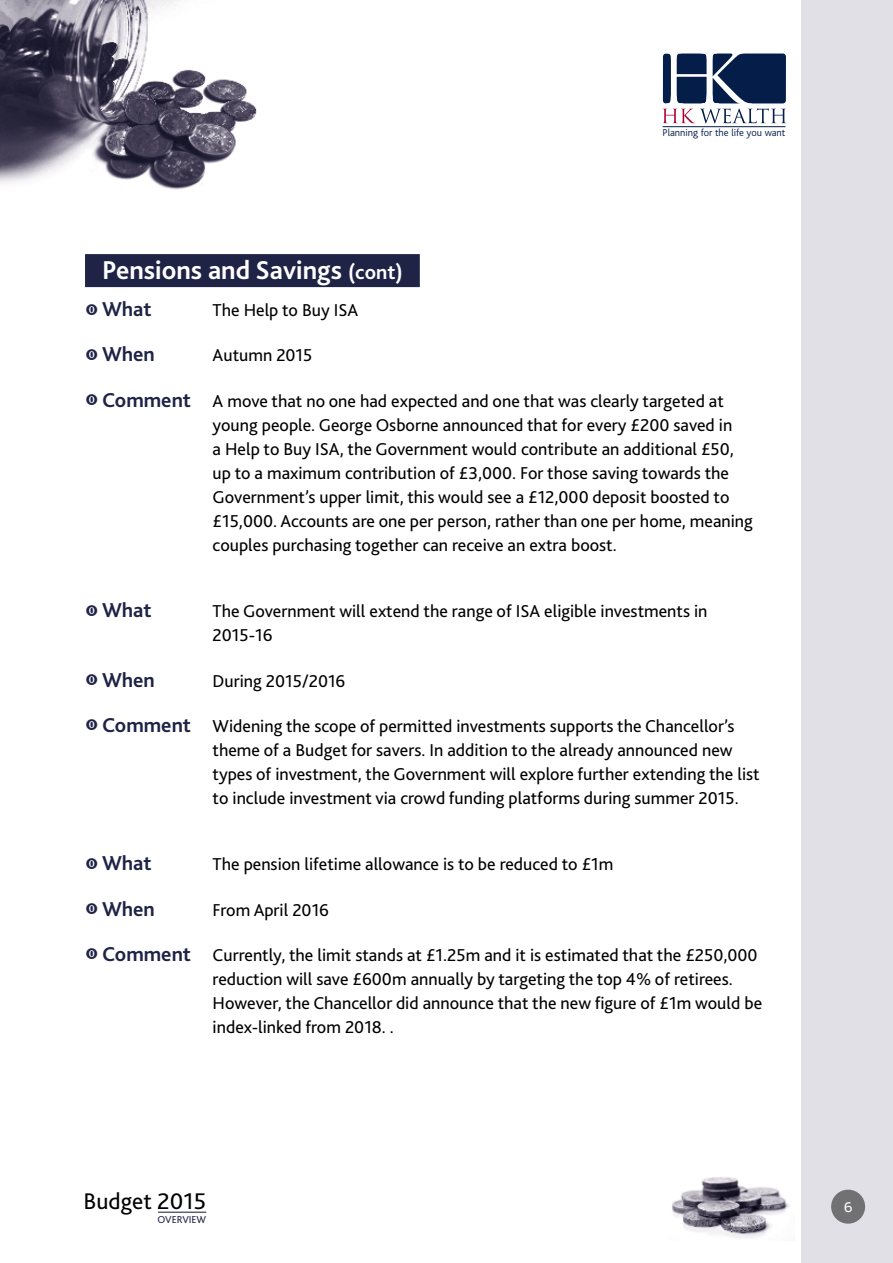
<style>
.page{position:relative;width:893px;height:1263px;background:#fff}
.page>*{position:absolute;margin:0;border:0;box-sizing:border-box;transform-origin:0 0}
.t1{font:700 27px "Bliss 2";color:#fff}
.t2{font:23.7px "Bliss 2";color:#000}
.t3{font:700 21px "Bliss 2";color:#1f2345}
.t4{font:18px/24px "Bliss 2";color:#000}
.t5{font:15px "Mako";color:#fff}
.t6{font:300 10.5px "Bliss";color:#051d49}
.t7{font:10.5px "Bliss 2";color:#1f2345}
.s1{font-size:21px}
.s2{color:#1f2345}
.s3{font-weight:700;font-size:21px;color:#1f2345}
</style>
<div class="page">
<div style="left:801px;top:0;width:92px;height:1263px;background:#e2e0e7"></div>
<hr style="left:158px;top:1212px;width:48px;height:1px;background:#1f2345">
<img style="left:0;top:0;width:257px;height:190px">
<img style="left:672px;top:1177px;width:117px;height:61px">
<hr style="left:663px;top:126px;width:122px;height:1px;background:#051d49">
<svg style="left:663px;top:53px;width:123px;height:70px"></svg>
<div style="left:85px;top:254px;width:335px;height:33px;background:#1f2345"></div>
<p class="t6" style="left:663px;top:127px;width:124px">Planning for the life you want</p>
<h1 class="t1" style="left:102px;top:254px;width:302px">Pensions and Savings <span class="s1">(cont)</span></h1>
<p class="t3" style="left:85px;top:296px;width:68px">▼ What</p>
<p class="t4" style="left:213px;top:298px;width:147px">The Help to Buy ISA</p>
<p class="t3" style="left:85px;top:341px;width:71px">▼ When</p>
<p class="t4" style="left:213px;top:343px;width:101px">Autumn 2015</p>
<p class="t4" style="left:213px;top:388px;width:542px;text-indent:-128px"><span class="s2">▼</span> <span class="s3">Comment</span> A move that no one had expected and one that was clearly targeted at young people. George Osborne announced that for every £200 saved in<br>a Help to Buy ISA, the Government would contribute an additional £50, up to a maximum contribution of £3,000. For those saving towards the Government’s upper limit, this would see a £12,000 deposit boosted to £15,000. Accounts are one per person, rather than one per home, meaning couples purchasing together can receive an extra boost.</p>
<p class="t3" style="left:85px;top:597px;width:68px">▼ What</p>
<p class="t4" style="left:213px;top:599px;width:496px">The Government will extend the range of ISA eligible investments in<br>2015-16</p>
<p class="t3" style="left:85px;top:666px;width:71px">▼ When</p>
<p class="t4" style="left:213px;top:668px;width:134px">During 2015/2016</p>
<p class="t4" style="left:213px;top:713px;width:549px;text-indent:-128px"><span class="s2">▼</span> <span class="s3">Comment</span> Widening the scope of permitted investments supports the Chancellor’s theme of a Budget for savers. In addition to the already announced new types of investment, the Government will explore further extending the list to include investment via crowd funding platforms during summer 2015.</p>
<p class="t3" style="left:85px;top:850px;width:68px">▼ What</p>
<p class="t4" style="left:213px;top:852px;width:402px">The pension lifetime allowance is to be reduced to £1m</p>
<p class="t3" style="left:85px;top:895px;width:71px">▼ When</p>
<p class="t4" style="left:213px;top:897px;width:118px">From April 2016</p>
<p class="t4" style="left:213px;top:942px;width:551px;text-indent:-128px"><span class="s2">▼</span> <span class="s3">Comment</span> Currently, the limit stands at £1.25m and it is estimated that the £250,000 reduction will save £600m annually by targeting the top 4% of retirees.<br>However, the Chancellor did announce that the new figure of £1m would be index-linked from 2018. .</p>
<h2 class="t2" style="left:83px;top:1186px;width:124px">Budget 2015</h2>
<p class="t5" style="left:844px;top:1196px;width:10px">6</p>
<p class="t7" style="left:157px;top:1213px;width:50px">OVERVIEW</p>
</div>
